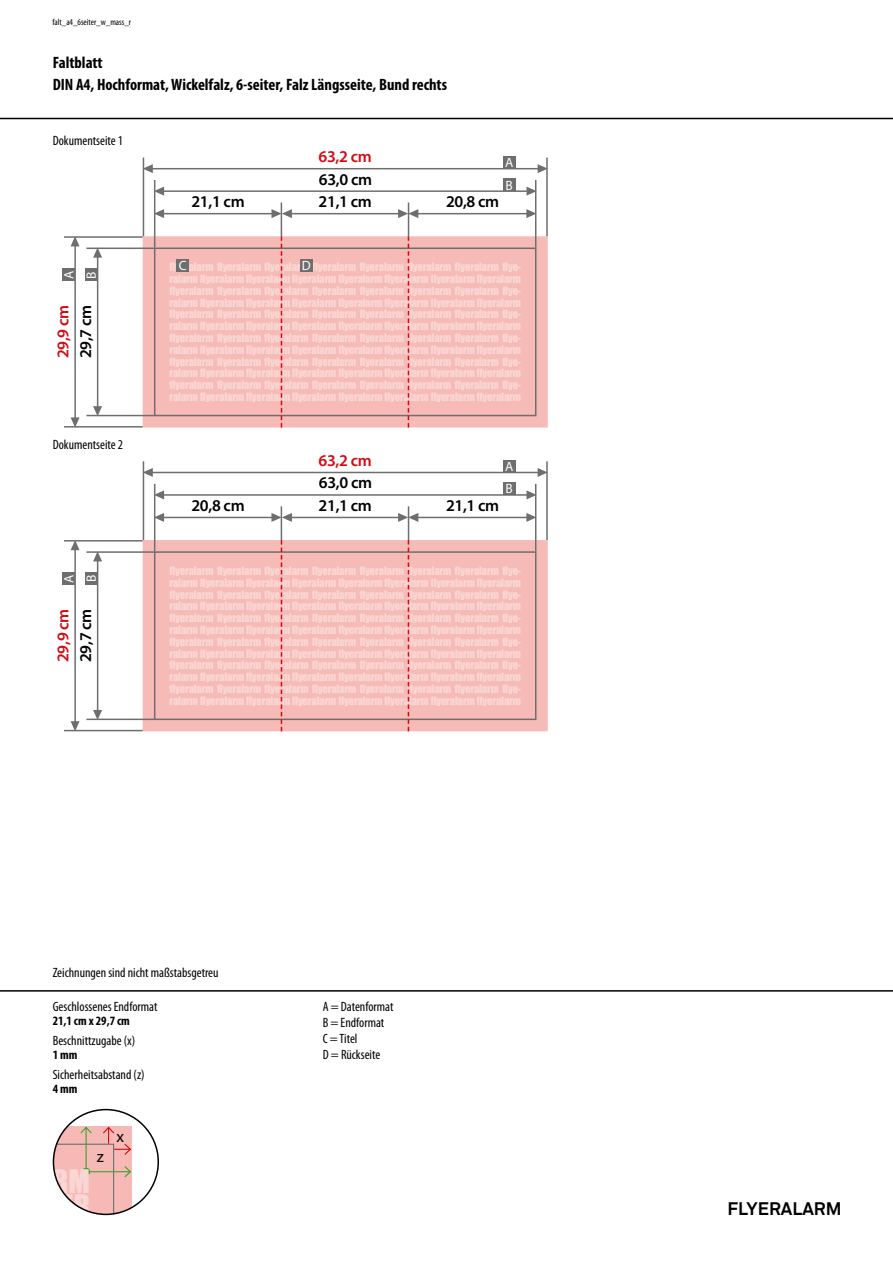
<style>
.page{position:relative;width:893px;height:1263px;background:#fff}
.page>*{position:absolute;margin:0;border:0;box-sizing:border-box;transform-origin:0 0}
.t1{font:30px "Impact";color:#fad7d4}
.t2{font:700 18px "Akkurat Std";color:#000}
.t3{font:700 condensed 16.5px "Myriad Pro";color:#000}
.t4{font:600 16.5px "Myriad Pro";letter-spacing:-.02em;color:#000}
.t5{font:600 16.5px "Myriad Pro";letter-spacing:-.02em;color:#d40a11}
.t6{font:16.5px "Myriad Pro";color:#000}
.t7{font:condensed 13.5px/16.2px "Myriad Pro";color:#000}
.t8{font:13.5px "Myriad Pro";color:#fff}
.t9{font:700 condensed 12.75px "Myriad Pro";color:#000}
.t10{font:10.5px/11.7px "Impact";letter-spacing:-.01em;color:#fad7d4;text-align:justify}
.t11{font:condensed 9px "Myriad Pro";color:#000}
</style>
<div class="page">
<div style="left:143px;top:236px;width:405px;height:192px;background:#f6bbb6;border:6px solid #f6bbb6"></div>
<div style="left:143px;top:540px;width:405px;height:191px;background:#f6bbb6"></div>
<div style="left:154px;top:248px;width:382px;height:168px;border:2px solid #6e6e6e"></div>
<div style="left:154px;top:551px;width:382px;height:169px;border:2px solid #6e6e6e"></div>
<hr style="left:143px;top:157px;width:1px;height:79px;background:#6e6e6e">
<hr style="left:143px;top:461px;width:1px;height:79px;background:#6e6e6e">
<hr style="left:64px;top:236px;width:79px;height:2px;background:#6e6e6e">
<hr style="left:64px;top:540px;width:79px;height:2px;background:#6e6e6e">
<hr style="left:154px;top:180px;width:1px;height:68px;background:#6e6e6e">
<hr style="left:154px;top:484px;width:1px;height:67px;background:#6e6e6e">
<hr style="left:64px;top:426px;width:79px;height:1px;background:#6e6e6e">
<hr style="left:64px;top:730px;width:79px;height:1px;background:#6e6e6e">
<hr style="left:86px;top:415px;width:68px;height:1px;background:#6e6e6e">
<hr style="left:86px;top:719px;width:68px;height:1px;background:#6e6e6e">
<hr style="left:86px;top:248px;width:68px;height:1px;background:#6e6e6e">
<hr style="left:86px;top:551px;width:68px;height:2px;background:#6e6e6e">
<hr style="left:163px;top:190px;width:365px;height:2px;background:#6e6e6e">
<svg style="left:155px;top:187px;width:9px;height:9px"></svg>
<svg style="left:526px;top:187px;width:11px;height:9px"></svg>
<hr style="left:163px;top:494px;width:365px;height:2px;background:#6e6e6e">
<svg style="left:155px;top:490px;width:9px;height:9px"></svg>
<svg style="left:526px;top:490px;width:11px;height:9px"></svg>
<hr style="left:163px;top:213px;width:110px;height:1px;background:#6e6e6e">
<svg style="left:155px;top:209px;width:9px;height:9px"></svg>
<hr style="left:163px;top:517px;width:110px;height:1px;background:#6e6e6e">
<svg style="left:155px;top:513px;width:9px;height:9px"></svg>
<hr style="left:291px;top:213px;width:108px;height:1px;background:#6e6e6e">
<svg style="left:271px;top:209px;width:21px;height:9px"></svg>
<hr style="left:291px;top:517px;width:108px;height:1px;background:#6e6e6e">
<svg style="left:271px;top:513px;width:21px;height:9px"></svg>
<hr style="left:417px;top:213px;width:110px;height:1px;background:#6e6e6e">
<svg style="left:398px;top:209px;width:20px;height:9px"></svg>
<svg style="left:526px;top:209px;width:9px;height:9px"></svg>
<hr style="left:417px;top:517px;width:110px;height:1px;background:#6e6e6e">
<svg style="left:398px;top:513px;width:20px;height:9px"></svg>
<svg style="left:526px;top:513px;width:9px;height:9px"></svg>
<hr style="left:97px;top:256px;width:1px;height:151px;background:#6e6e6e">
<svg style="left:93px;top:406px;width:9px;height:9px"></svg>
<svg style="left:93px;top:247px;width:9px;height:11px"></svg>
<hr style="left:97px;top:560px;width:1px;height:151px;background:#6e6e6e">
<svg style="left:93px;top:710px;width:9px;height:9px"></svg>
<svg style="left:93px;top:551px;width:9px;height:10px"></svg>
<hr style="left:152px;top:168px;width:387px;height:1px;background:#6e6e6e">
<svg style="left:144px;top:164px;width:9px;height:9px"></svg>
<svg style="left:538px;top:164px;width:8px;height:9px"></svg>
<hr style="left:152px;top:472px;width:387px;height:1px;background:#6e6e6e">
<svg style="left:144px;top:468px;width:9px;height:9px"></svg>
<svg style="left:538px;top:468px;width:8px;height:9px"></svg>
<hr style="left:74px;top:245px;width:2px;height:173px;background:#6e6e6e">
<svg style="left:71px;top:417px;width:9px;height:9px"></svg>
<svg style="left:71px;top:236px;width:9px;height:10px"></svg>
<hr style="left:74px;top:549px;width:2px;height:173px;background:#6e6e6e">
<svg style="left:71px;top:721px;width:9px;height:9px"></svg>
<svg style="left:71px;top:541px;width:9px;height:9px"></svg>
<hr style="left:535px;top:180px;width:1px;height:68px;background:#6e6e6e">
<hr style="left:535px;top:484px;width:1px;height:67px;background:#6e6e6e">
<hr style="left:408px;top:202px;width:1px;height:34px;background:#6e6e6e">
<hr style="left:408px;top:506px;width:1px;height:34px;background:#6e6e6e">
<hr style="left:281px;top:202px;width:1px;height:34px;background:#6e6e6e">
<hr style="left:281px;top:506px;width:1px;height:34px;background:#6e6e6e">
<hr style="left:546px;top:157px;width:2px;height:79px;background:#6e6e6e">
<hr style="left:546px;top:461px;width:2px;height:79px;background:#6e6e6e">
<svg style="left:281px;top:236px;width:1px;height:191px"></svg>
<svg style="left:281px;top:540px;width:1px;height:191px"></svg>
<svg style="left:408px;top:236px;width:1px;height:191px"></svg>
<svg style="left:408px;top:540px;width:1px;height:191px"></svg>
<div style="left:176px;top:259px;width:13px;height:13px;background:#6e6e6e"></div>
<div style="left:300px;top:259px;width:13px;height:13px;background:#6e6e6e"></div>
<div style="left:503px;top:156px;width:12px;height:13px;background:#6e6e6e"></div>
<div style="left:503px;top:460px;width:12px;height:12px;background:#6e6e6e"></div>
<div style="left:62px;top:268px;width:13px;height:13px;background:#6e6e6e"></div>
<div style="left:62px;top:572px;width:13px;height:13px;background:#6e6e6e"></div>
<div style="left:503px;top:178px;width:12px;height:13px;background:#6e6e6e"></div>
<div style="left:503px;top:482px;width:12px;height:13px;background:#6e6e6e"></div>
<div style="left:85px;top:268px;width:13px;height:13px;background:#6e6e6e"></div>
<div style="left:85px;top:572px;width:13px;height:13px;background:#6e6e6e"></div>
<hr style="left:0;top:118px;width:893px;height:1px;background:#000">
<hr style="left:0;top:990px;width:893px;height:1px;background:#000">
<svg style="left:53px;top:1126px;width:79px;height:88px;background:#ebb8b4"></svg>
<div style="left:53px;top:1109px;width:106px;height:106px;border:2px solid #000;border-radius:50%"></div>
<p class="t11" style="left:52px;top:16px;width:80px">falt_a4_6seiter_w_mass_r</p>
<h3 class="t3" style="left:53px;top:52px;width:52px">Faltblatt</h3>
<h3 class="t3" style="left:53px;top:74px;width:396px">DIN A4, Hochformat, Wickelfalz, 6-seiter, Falz Längsseite, Bund rechts</h3>
<p class="t7" style="left:53px;top:132px;width:72px">Dokumentseite 1</p>
<p class="t8" style="left:61px;top:279px;width:10px;rotate:-90deg">A</p>
<p class="t8" style="left:83px;top:279px;width:9px;rotate:-90deg">B</p>
<h3 class="t5" style="left:53px;top:358px;width:55px;rotate:-90deg">29,9 cm</h3>
<h3 class="t4" style="left:75px;top:358px;width:55px;rotate:-90deg">29,7 cm</h3>
<p class="t7" style="left:53px;top:436px;width:72px">Dokumentseite 2</p>
<p class="t8" style="left:61px;top:583px;width:10px;rotate:-90deg">A</p>
<p class="t8" style="left:83px;top:582px;width:9px;rotate:-90deg">B</p>
<h3 class="t5" style="left:53px;top:662px;width:55px;rotate:-90deg">29,9 cm</h3>
<h3 class="t4" style="left:75px;top:662px;width:55px;rotate:-90deg">29,7 cm</h3>
<h3 class="t4" style="left:191px;top:191px;width:55px">21,1 cm</h3>
<h3 class="t5" style="left:319px;top:146px;width:55px">63,2 cm</h3>
<h3 class="t4" style="left:319px;top:169px;width:55px">63,0 cm</h3>
<h3 class="t4" style="left:319px;top:191px;width:55px">21,1 cm</h3>
<p class="t8" style="left:505px;top:154px;width:10px">A</p>
<h3 class="t4" style="left:446px;top:191px;width:55px">20,8 cm</h3>
<p class="t8" style="left:505px;top:177px;width:9px">B</p>
<p class="t8" style="left:179px;top:257px;width:9px">C</p>
<p class="t8" style="left:302px;top:257px;width:10px">D</p>
<p class="t10" style="left:169px;top:261px;width:353px">flyeralarm flyeralarm flyeralarm flyeralarm flyeralarm flyeralarm flyeralarm flye&shy;ralarm flyeralarm flyeralarm flyeralarm flyeralarm flyeralarm flyeralarm flyeralarm flyeralarm flyeralarm flyeralarm flyeralarm flyeralarm flyeralarm flyeralarm flye&shy;ralarm flyeralarm flyeralarm flyeralarm flyeralarm flyeralarm flyeralarm flyeralarm flyeralarm flyeralarm flyeralarm flyeralarm flyeralarm flyeralarm flyeralarm flye&shy;ralarm flyeralarm flyeralarm flyeralarm flyeralarm flyeralarm flyeralarm flyeralarm flyeralarm flyeralarm flyeralarm flyeralarm flyeralarm flyeralarm flyeralarm flye&shy;ralarm flyeralarm flyeralarm flyeralarm flyeralarm flyeralarm flyeralarm flyeralarm flyeralarm flyeralarm flyeralarm flyeralarm flyeralarm flyeralarm flyeralarm flye&shy;ralarm flyeralarm flyeralarm flyeralarm flyeralarm flyeralarm flyeralarm flyeralarm flyeralarm flyeralarm flyeralarm flyeralarm flyeralarm flyeralarm flyeralarm flye&shy;ralarm flyeralarm flyeralarm flyeralarm flyeralarm flyeralarm flyeralarm flyeralarm</p>
<h3 class="t4" style="left:191px;top:495px;width:55px">20,8 cm</h3>
<h3 class="t5" style="left:319px;top:450px;width:55px">63,2 cm</h3>
<h3 class="t4" style="left:319px;top:472px;width:55px">63,0 cm</h3>
<h3 class="t4" style="left:319px;top:495px;width:55px">21,1 cm</h3>
<p class="t8" style="left:505px;top:458px;width:10px">A</p>
<h3 class="t4" style="left:446px;top:495px;width:55px">21,1 cm</h3>
<p class="t8" style="left:505px;top:480px;width:9px">B</p>
<p class="t10" style="left:169px;top:565px;width:353px">flyeralarm flyeralarm flyeralarm flyeralarm flyeralarm flyeralarm flyeralarm flye&shy;ralarm flyeralarm flyeralarm flyeralarm flyeralarm flyeralarm flyeralarm flyeralarm flyeralarm flyeralarm flyeralarm flyeralarm flyeralarm flyeralarm flyeralarm flye&shy;ralarm flyeralarm flyeralarm flyeralarm flyeralarm flyeralarm flyeralarm flyeralarm flyeralarm flyeralarm flyeralarm flyeralarm flyeralarm flyeralarm flyeralarm flye&shy;ralarm flyeralarm flyeralarm flyeralarm flyeralarm flyeralarm flyeralarm flyeralarm flyeralarm flyeralarm flyeralarm flyeralarm flyeralarm flyeralarm flyeralarm flye&shy;ralarm flyeralarm flyeralarm flyeralarm flyeralarm flyeralarm flyeralarm flyeralarm flyeralarm flyeralarm flyeralarm flyeralarm flyeralarm flyeralarm flyeralarm flye&shy;ralarm flyeralarm flyeralarm flyeralarm flyeralarm flyeralarm flyeralarm flyeralarm flyeralarm flyeralarm flyeralarm flyeralarm flyeralarm flyeralarm flyeralarm flye&shy;ralarm flyeralarm flyeralarm flyeralarm flyeralarm flyeralarm flyeralarm flyeralarm</p>
<p class="t7" style="left:53px;top:965px;width:167px">Zeichnungen sind nicht maßstabsgetreu</p>
<p class="t7" style="left:53px;top:999px;width:106px">Geschlossenes Endformat</p>
<p class="t9" style="left:53px;top:1013px;width:79px">21,1 cm x 29,7 cm</p>
<p class="t7" style="left:53px;top:1032px;width:84px">Beschnittzugabe (x)</p>
<p class="t9" style="left:53px;top:1047px;width:26px">1 mm</p>
<p class="t7" style="left:53px;top:1066px;width:93px">Sicherheitsabstand (z)</p>
<p class="t9" style="left:53px;top:1081px;width:26px">4 mm</p>
<h1 class="t1" style="left:37px;top:1158px;width:54px">ARM</h1>
<h3 class="t6" style="left:97px;top:1146px;width:9px">z</h3>
<h3 class="t6" style="left:116px;top:1127px;width:9px">x</h3>
<p class="t7" style="left:323px;top:998px;width:72px">A = Datenformat<br>B = Endformat<br>C = Titel<br>D = Rückseite</p>
<h2 class="t2" style="left:728px;top:1198px;width:115px">FLYERALARM</h2>
</div>
